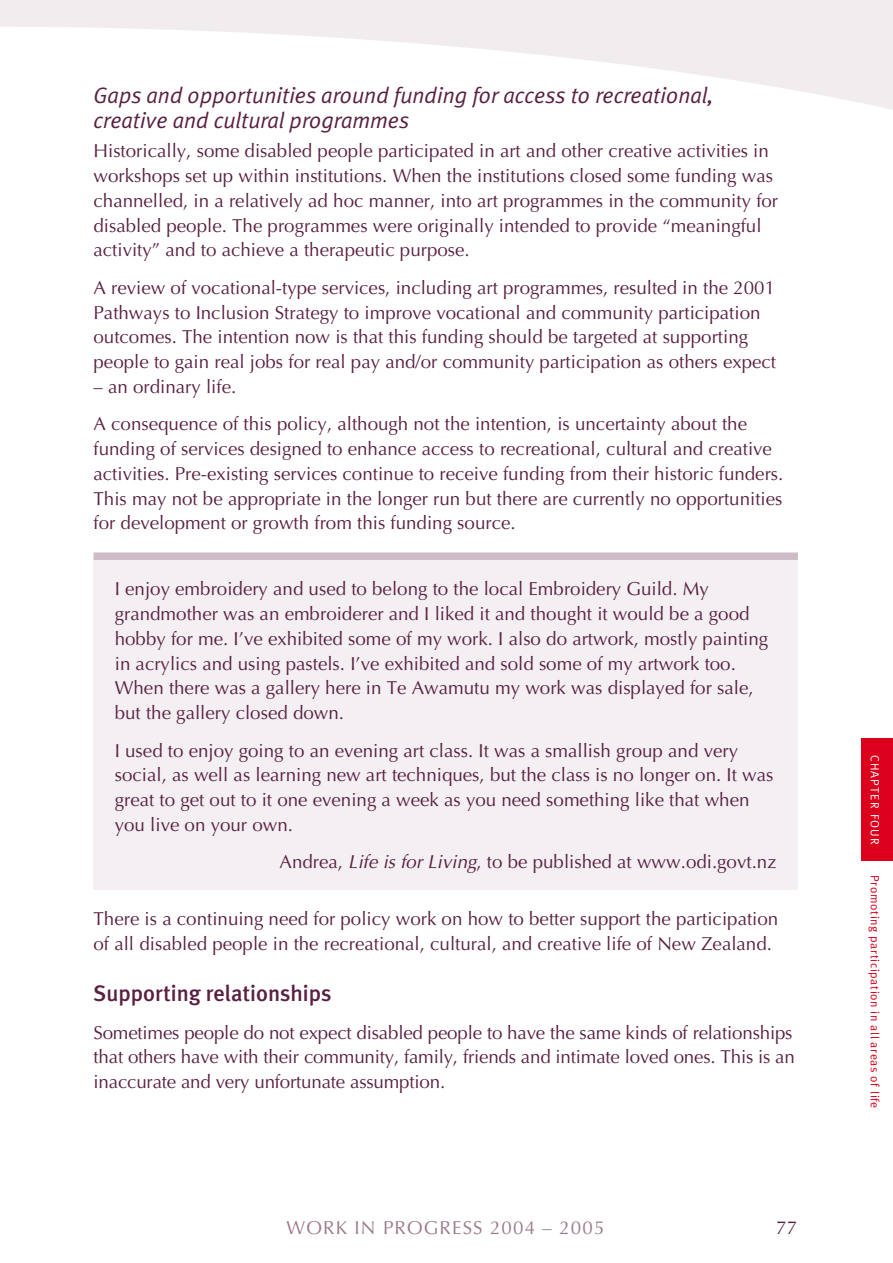
<style>
.page{position:relative;width:893px;height:1263px;background:#fff}
.page>*{position:absolute;margin:0;border:0;box-sizing:border-box;transform-origin:0 0}
.t1{font:italic 22.5px/25.5px "Meta Plus Normal";color:#592041}
.t2{font:500 22.5px "Meta Plus";color:#592041}
.t3{font:18.75px/24.8px "Optima Maori";color:#592041}
.t4{font:18.75px "Optima Maori";letter-spacing:.06em;color:#9b798d}
.t5{font:12px "Meta Maori Normal";letter-spacing:.05em;color:#db001b}
.t6{font:12px "Meta Maori Normal";letter-spacing:.1em;color:#fff}
.s1{font-style:italic}
</style>
<div class="page">
<svg style="left:0;top:0;width:893px;height:110px"></svg>
<div style="left:861px;top:738px;width:32px;height:123px;background:#db001b"></div>
<div style="left:94px;top:556px;width:704px;height:334px;background:#f3eff2"></div>
<div style="left:94px;top:552px;width:704px;height:8px;background:#cdbcc6"></div>
<p class="t1" style="left:94px;top:82px;width:621px">Gaps and opportunities around funding for access to recreational, creative and cultural programmes</p>
<p class="t3" style="left:94px;top:139px;width:686px">Historically, some disabled people participated in art and other creative activities in workshops set up within institutions. When the institutions closed some funding was channelled, in a relatively ad hoc manner, into art programmes in the community for disabled people. The programmes were originally intended to provide “meaningful activity” and to achieve a therapeutic purpose.</p>
<p class="t3" style="left:94px;top:275px;width:684px">A review of vocational-type services, including art programmes, resulted in the 2001<br>Pathways to Inclusion Strategy to improve vocational and community participation outcomes. The intention now is that this funding should be targeted at supporting people to gain real jobs for real pay and/or community participation as others expect</p>
<p class="t3" style="left:94px;top:368px;width:655px;line-height:37.5px">– an ordinary life.<br>A consequence of this policy, although not the intention, is uncertainty about the</p>
<p class="t3" style="left:94px;top:437px;width:691px">funding of services designed to enhance access to recreational, cultural and creative activities. Pre-existing services continue to receive funding from their historic funders.<br>This may not be appropriate in the longer run but there are currently no opportunities for development or growth from this funding source.</p>
<p class="t3" style="left:115px;top:577px;width:655px">I enjoy embroidery and used to belong to the local Embroidery Guild. My grandmother was an embroiderer and I liked it and thought it would be a good hobby for me. I’ve exhibited some of my work. I also do artwork, mostly painting in acrylics and using pastels. I’ve exhibited and sold some of my artwork too.<br>When there was a gallery here in Te Awamutu my work was displayed for sale, but the gallery closed down.</p>
<p class="t3" style="left:115px;top:738px;width:660px">I used to enjoy going to an evening art class. It was a smallish group and very social, as well as learning new art techniques, but the class is no longer on. It was great to get out to it one evening a week as you need something like that when you live on your own.</p>
<p class="t3" style="left:279px;top:850px;width:499px">Andrea, <span class="s1">Life is for Living</span>, to be published at www.odi.govt.nz</p>
<p class="t3" style="left:94px;top:907px;width:686px">There is a continuing need for policy work on how to better support the participation of all disabled people in the recreational, cultural, and creative life of New Zealand.</p>
<p class="t2" style="left:94px;top:980px;width:239px">Supporting relationships</p>
<p class="t3" style="left:94px;top:1020px;width:703px">Sometimes people do not expect disabled people to have the same kinds of relationships that others have with their community, family, friends and intimate loved ones. This is an inaccurate and very unfortunate assumption.</p>
<p class="t4" style="left:286px;top:1216px;width:319px">WORK IN PROGRESS 2004 – 2005</p>
<p class="t3" style="left:776px;top:1215px;width:22px">77</p>
<p class="t6" style="left:882px;top:755px;width:92px;rotate:90deg">CHAPTER FOUR</p>
<p class="t5" style="left:882px;top:875px;width:235px;rotate:90deg">Promoting participation in all areas of life</p>
</div>
